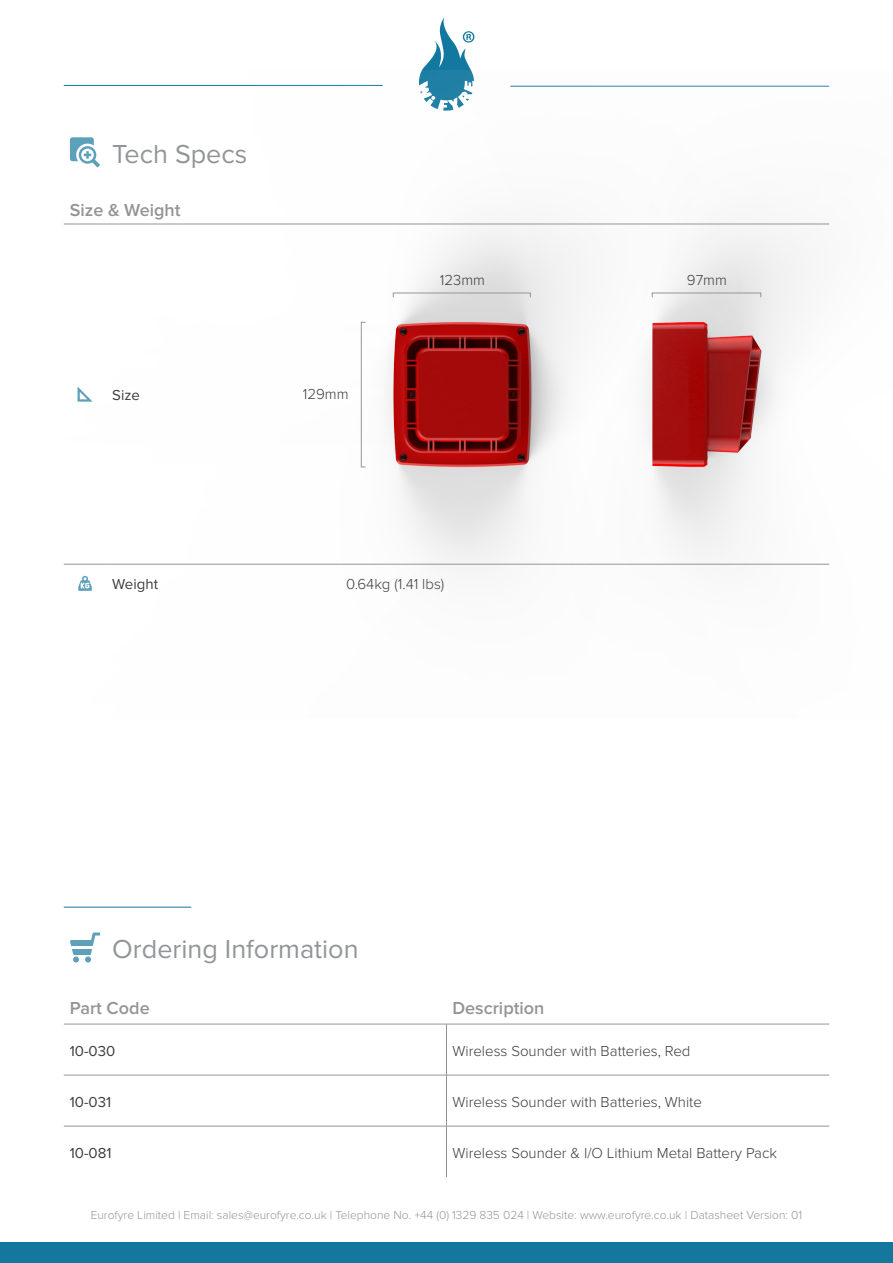
<style>
.page{position:relative;width:893px;height:1263px;background:#fff}
.page>*{position:absolute;margin:0;border:0;box-sizing:border-box;transform-origin:0 0}
.Sub_Header{font:27px "Proxima Nova";color:#929597}
.t1{font:600 18px "Proxima Nova";color:#929597}
.t2{font:300 15px "Proxima Nova";color:#3d3d3e}
.t3{font:15px "Proxima Nova";color:#3d3d3e}
.t4{font:300 12px "Proxima Nova";color:#929597}
</style>
<div class="page">
<div style="left:0;top:1242px;width:893px;height:21px;background:#13779e"></div>
<svg style="left:422px;top:17px;width:52px;height:53px"></svg>
<img style="left:63px;top:70px;width:767px;height:506px">
<hr style="left:446px;top:1024px;width:1px;height:51px;background:#929597">
<hr style="left:64px;top:1075px;width:382px;height:1px;background:#929597">
<hr style="left:446px;top:1075px;width:383px;height:1px;background:#929597">
<hr style="left:446px;top:1075px;width:1px;height:51px;background:#929597">
<hr style="left:64px;top:1126px;width:382px;height:1px;background:#929597">
<hr style="left:446px;top:1126px;width:383px;height:1px;background:#929597">
<hr style="left:446px;top:1126px;width:1px;height:51px;background:#929597">
<hr style="left:64px;top:1024px;width:382px;height:1px;background:#929597">
<hr style="left:446px;top:1024px;width:383px;height:1px;background:#929597">
<svg style="left:70px;top:932px;width:30px;height:30px"></svg>
<svg style="left:70px;top:137px;width:30px;height:31px"></svg>
<hr style="left:64px;top:907px;width:127px;height:1px;background:#13779e">
<hr style="left:64px;top:224px;width:42px;height:1px;background:#929597">
<hr style="left:106px;top:224px;width:234px;height:1px;background:#929597">
<hr style="left:340px;top:224px;width:245px;height:1px;background:#929597">
<hr style="left:585px;top:224px;width:244px;height:1px;background:#929597">
<hr style="left:64px;top:564px;width:42px;height:1px;background:#929597">
<hr style="left:106px;top:564px;width:234px;height:1px;background:#929597">
<hr style="left:340px;top:564px;width:245px;height:1px;background:#929597">
<hr style="left:585px;top:564px;width:244px;height:1px;background:#929597">
<svg style="left:78px;top:387px;width:15px;height:15px"></svg>
<svg style="left:78px;top:576px;width:14px;height:15px"></svg>
<div style="left:393px;top:293px;width:138px;height:5px;border:1px solid #929597"></div>
<div style="left:361px;top:322px;width:5px;height:145px;border:1px solid #929597"></div>
<div style="left:652px;top:293px;width:109px;height:5px;border:1px solid #929597"></div>
<p class="Sub_Header" style="left:112px;top:139px;width:137px">Tech Specs</p>
<p class="t1" style="left:70px;top:200px;width:112px">Size &amp; Weight</p>
<p class="t3" style="left:112px;top:386px;width:29px">Size</p>
<p class="t2" style="left:303px;top:386px;width:47px">129mm</p>
<p class="t2" style="left:440px;top:271px;width:47px">123mm</p>
<p class="t2" style="left:687px;top:271px;width:41px">97mm</p>
<p class="t3" style="left:112px;top:576px;width:47px">Weight</p>
<p class="t2" style="left:346px;top:576px;width:100px">0.64kg (1.41 lbs)</p>
<p class="Sub_Header" style="left:112px;top:934px;width:248px">Ordering Information</p>
<p class="t1" style="left:70px;top:998px;width:81px">Part Code</p>
<p class="t1" style="left:452px;top:998px;width:93px">Description</p>
<p class="t3" style="left:70px;top:1042px;width:47px">10-030</p>
<p class="t2" style="left:452px;top:1042px;width:239px">Wireless Sounder with Batteries, Red</p>
<p class="t3" style="left:70px;top:1093px;width:43px">10-031</p>
<p class="t2" style="left:452px;top:1093px;width:251px">Wireless Sounder with Batteries, White</p>
<p class="t3" style="left:70px;top:1144px;width:43px">10-081</p>
<p class="t2" style="left:452px;top:1144px;width:326px">Wireless Sounder &amp; I/O Lithium Metal Battery Pack</p>
<p class="t4" style="left:91px;top:1208px;width:713px">Eurofyre Limited | Email: sales@eurofyre.co.uk | Telephone No. +44 (0) 1329 835 024 | Website: www.eurofyre.co.uk | Datasheet Version: 01</p>
</div>
